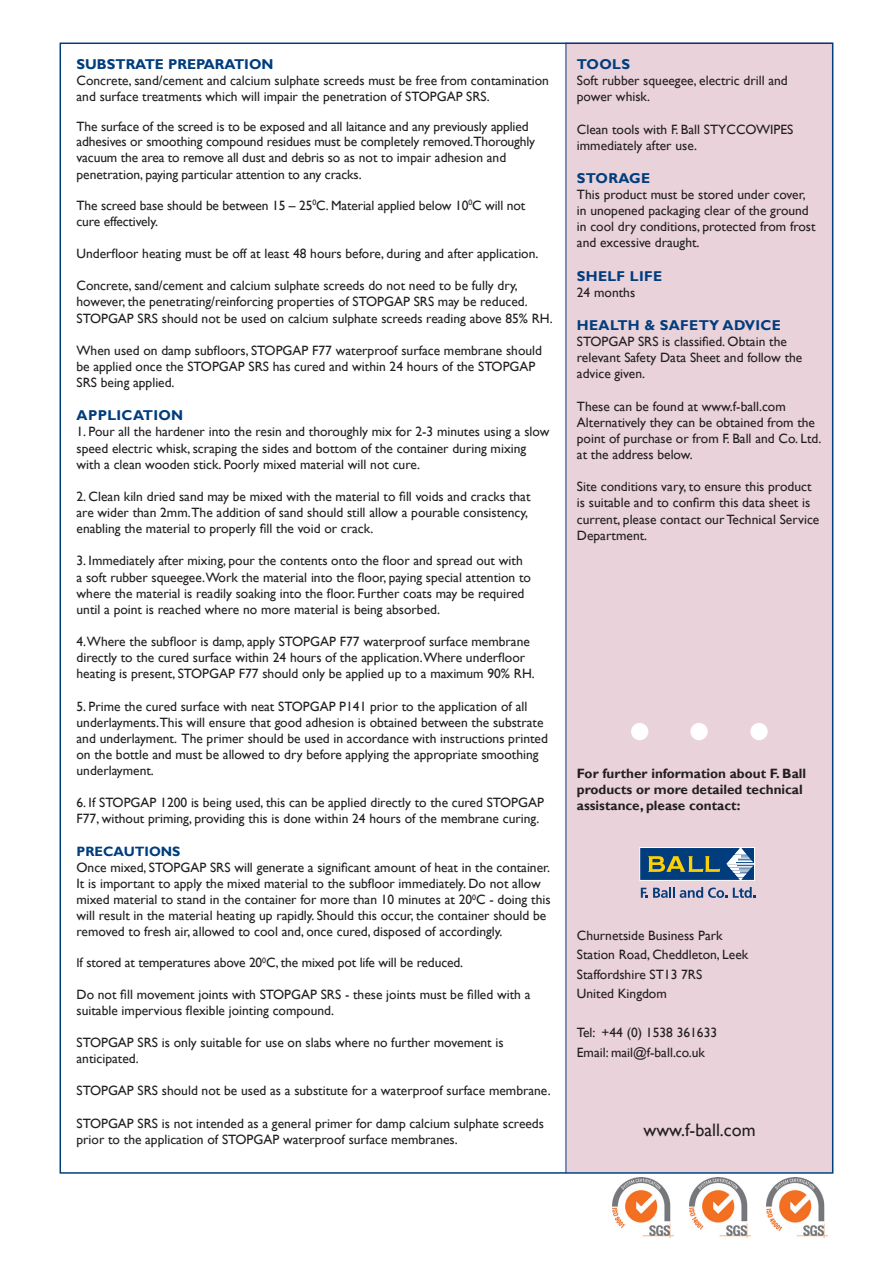
<style>
.page{position:relative;width:893px;height:1263px;background:#fff}
.page>*{position:absolute;margin:0;border:0;box-sizing:border-box;transform-origin:0 0}
.t1{font:18px "Gill Sans";color:#231f20}
.t2{font:700 14.25px "Gill Sans";letter-spacing:.025em;color:#013d7d}
.t3{font:700 14.25px "Gill Sans";color:#013d7d}
.t4{font:13.5px/16.2px "Gill Sans";color:#231f20}
.t5{font:700 13.5px "Gill Sans";color:#231f20}
.t6{font:700 13.5px "Gill Sans";color:#013d7d}
.s1{font-size:12.75px}
</style>
<div class="page">
<div style="left:566px;top:43px;width:267px;height:1129px;background:#e9d2da"></div>
<hr style="left:566px;top:43px;width:1px;height:1130px;background:#013d7d">
<div style="left:690px;top:723px;width:18px;height:17px;background:#fff;border-radius:50%"></div>
<div style="left:631px;top:723px;width:17px;height:17px;background:#fff;border-radius:50%"></div>
<div style="left:750px;top:723px;width:18px;height:17px;background:#fff;border-radius:50%"></div>
<svg style="left:641px;top:887px;width:86px;height:11px"></svg>
<svg style="left:733px;top:887px;width:22px;height:11px"></svg>
<div style="left:639px;top:847px;width:116px;height:34px;background:#013d7d;border:1px solid #fff"></div>
<svg style="left:648px;top:856px;width:72px;height:16px"></svg>
<svg style="left:726px;top:847px;width:29px;height:33px"></svg>
<img style="left:690px;top:1178px;width:61px;height:59px">
<img style="left:766px;top:1178px;width:61px;height:59px">
<img style="left:612px;top:1178px;width:61px;height:59px">
<p class="t3" style="left:77px;top:56px;width:198px">SUBSTRATE PREPARATION</p>
<p class="t4" style="left:77px;top:73px;width:474px">Concrete, sand/cement and calcium sulphate screeds must be free from contamination and surface treatments which will impair the penetration of STOPGAP SRS.</p>
<p class="t4" style="left:77px;top:119px;width:460px;line-height:15.8px">The surface of the screed is to be exposed and all laitance and any previously applied adhesives or smoothing compound residues must be completely removed.Thoroughly vacuum the area to remove all dust and debris so as not to impair adhesion and penetration, paying particular attention to any cracks.</p>
<p class="t4" style="left:77px;top:197px;width:450px">The screed base should be between 15 – 25<sup>0</sup>C. Material applied below 10<sup>0</sup>C will not cure effectively.</p>
<p class="t4" style="left:77px;top:246px;width:463px">Underfloor heating must be off at least 48 hours before, during and after application.</p>
<p class="t4" style="left:77px;top:278px;width:478px">Concrete, sand/cement and calcium sulphate screeds do not need to be fully dry, however, the penetrating/reinforcing properties of STOPGAP SRS may be reduced.<br>STOPGAP SRS should not be used on calcium sulphate screeds reading above 85% RH.</p>
<p class="t4" style="left:77px;top:342px;width:467px">When used on damp subfloors, STOPGAP F77 waterproof surface membrane should be applied once the STOPGAP SRS has cured and within 24 hours of the STOPGAP<br>SRS being applied.</p>
<p class="t2" style="left:77px;top:407px;width:108px">APPLICATION</p>
<p class="t4" style="left:77px;top:424px;width:475px">1. Pour all the hardener into the resin and thoroughly mix for 2-3 minutes using a slow speed electric whisk, scraping the sides and bottom of the container during mixing with a clean wooden stick. Poorly mixed material will not cure.</p>
<p class="t4" style="left:77px;top:488px;width:455px">2. Clean kiln dried sand may be mixed with the material to fill voids and cracks that are wider than 2mm.The addition of sand should still allow a pourable consistency, enabling the material to properly fill the void or crack.</p>
<p class="t4" style="left:77px;top:553px;width:456px">3. Immediately after mixing, pour the contents onto the floor and spread out with a soft rubber squeegee.Work the material into the floor, paying special attention to where the material is readily soaking into the floor. Further coats may be required until a point is reached where no more material is being absorbed.</p>
<p class="t4" style="left:77px;top:634px;width:460px">4.Where the subfloor is damp, apply STOPGAP F77 waterproof surface membrane directly to the cured surface within 24 hours of the application.Where underfloor heating is present, STOPGAP F77 should only be applied up to a maximum 90% RH.</p>
<p class="t4" style="left:77px;top:698px;width:473px">5. Prime the cured surface with neat STOPGAP P141 prior to the application of all underlayments.This will ensure that good adhesion is obtained between the substrate and underlayment. The primer should be used in accordance with instructions printed on the bottle and must be allowed to dry before applying the appropriate smoothing underlayment.</p>
<p class="t4" style="left:77px;top:795px;width:469px">6. If STOPGAP 1200 is being used, this can be applied directly to the cured STOPGAP<br>F77, without priming, providing this is done within 24 hours of the membrane curing.</p>
<p class="t6" style="left:77px;top:843px;width:105px">PRECAUTIONS</p>
<p class="t4" style="left:77px;top:859px;width:475px">Once mixed, STOPGAP SRS will generate a significant amount of heat in the container.<br>It is important to apply the mixed material to the subfloor immediately. Do not allow mixed material to stand in the container for more than 10 minutes at 20<sup>0</sup>C - doing this will result in the material heating up rapidly. Should this occur, the container should be removed to fresh air, allowed to cool and, once cured, disposed of accordingly.</p>
<p class="t4" style="left:77px;top:955px;width:388px"><span class="s1">I</span>f stored at temperatures above 20<sup>0</sup>C, the mixed pot life will be reduced.</p>
<p class="t4" style="left:77px;top:986px;width:455px">Do not fill movement joints with STOPGAP SRS - these joints must be filled with a suitable impervious flexible jointing compound.</p>
<p class="t4" style="left:77px;top:1034px;width:429px">STOPGAP SRS is only suitable for use on slabs where no further movement is anticipated.</p>
<p class="t4" style="left:77px;top:1083px;width:476px">STOPGAP SRS should not be used as a substitute for a waterproof surface membrane.</p>
<p class="t4" style="left:77px;top:1115px;width:469px">STOPGAP SRS is not intended as a general primer for damp calcium sulphate screeds prior to the application of STOPGAP waterproof surface membranes.</p>
<p class="t2" style="left:577px;top:56px;width:55px">TOOLS</p>
<p class="t4" style="left:577px;top:73px;width:212px">Soft rubber squeegee, electric drill and power whisk.</p>
<p class="t4" style="left:577px;top:121px;width:218px">Clean tools with F. Ball STYCCOWIPES immediately after use.</p>
<p class="t2" style="left:577px;top:169px;width:75px">STORAGE</p>
<p class="t4" style="left:577px;top:187px;width:240px">This product must be stored under cover, in unopened packaging clear of the ground in cool dry conditions, protected from frost and excessive draught.</p>
<p class="t2" style="left:577px;top:267px;width:87px">SHELF LIFE</p>
<p class="t4" style="left:577px;top:284px;width:60px">24 months</p>
<p class="t2" style="left:577px;top:317px;width:206px">HEALTH &amp; SAFETY ADVICE</p>
<p class="t4" style="left:577px;top:334px;width:227px">STOPGAP SRS is classified. Obtain the relevant Safety Data Sheet and follow the advice given.</p>
<p class="t4" style="left:577px;top:398px;width:246px">These can be found at www.f-ball.com Alternatively they can be obtained from the point of purchase or from F. Ball and Co. Ltd. at the address below.</p>
<p class="t4" style="left:577px;top:479px;width:244px">Site conditions vary, to ensure this product is suitable and to confirm this data sheet is current, please contact our Technical Service Department.</p>
<p class="t5" style="left:577px;top:765px;width:231px">For further information about F. Ball</p>
<p class="t5" style="left:577px;top:781px;width:227px">products or more detailed technical</p>
<p class="t5" style="left:577px;top:797px;width:165px">assistance, please contact:</p>
<p class="t4" style="left:577px;top:927px;width:147px">Churnetside Business Park</p>
<p class="t4" style="left:577px;top:947px;width:173px">Station Road, Cheddleton, Leek</p>
<p class="t4" style="left:577px;top:966px;width:127px">Staffordshire ST13 7RS</p>
<p class="t4" style="left:577px;top:986px;width:91px">United Kingdom</p>
<p class="t4" style="left:577px;top:1025px;width:142px">Tel: +44 (0) 1538 361633</p>
<p class="t4" style="left:577px;top:1044px;width:130px">Email: mail@f-ball.co.uk</p>
<p class="t1" style="left:643px;top:1119px;width:114px">www.f-ball.com</p>
</div>
